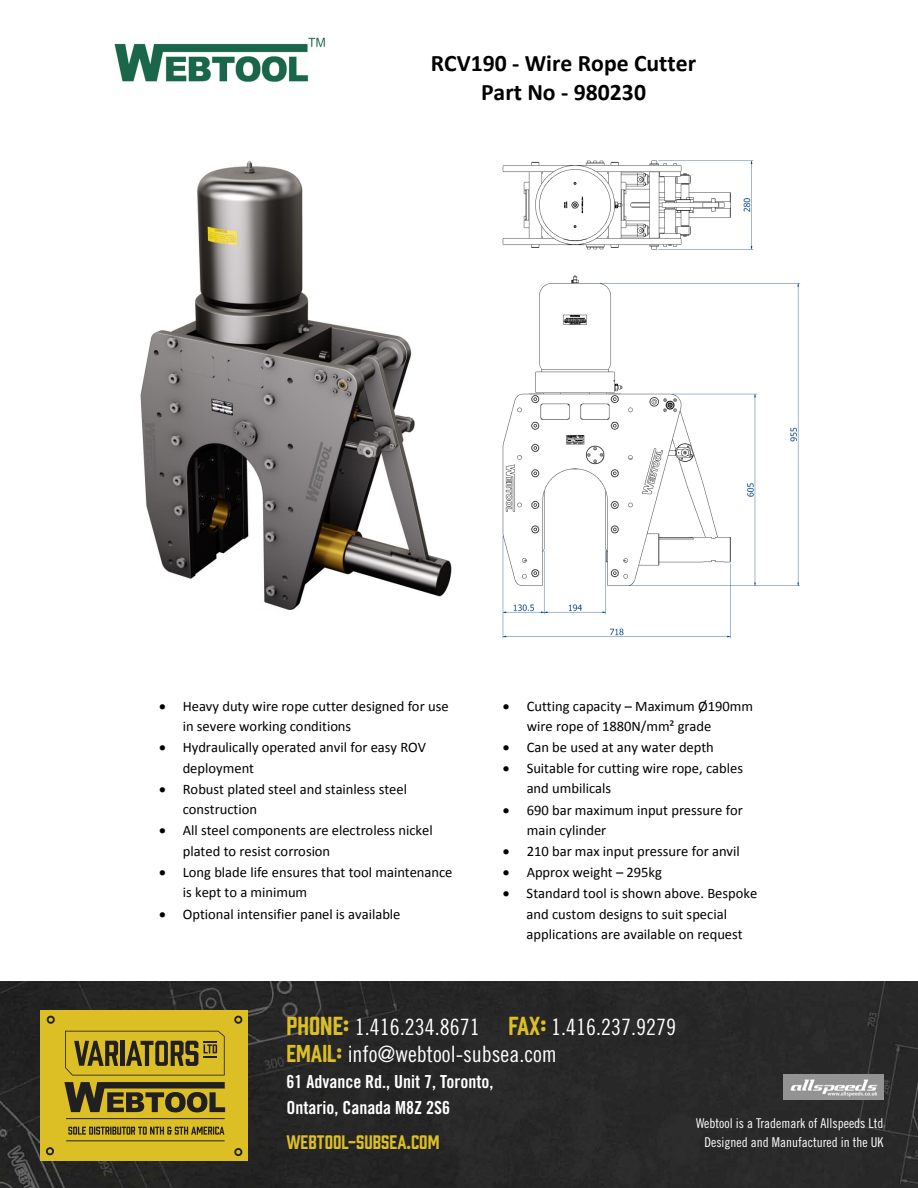
<style>
.page{position:relative;width:918px;height:1188px;background:#fff}
.page>*{position:absolute;margin:0;border:0;box-sizing:border-box;transform-origin:0 0}
.t1{font:700 23.7px/29px "Calibri";color:#000;text-align:center}
.t2{font:22.5px/27px "Trade Gothic Cond Eighteen";color:#fff}
.t3{font:18px/26.1px "Trade Gothic Bold Cond Twenty";color:#fff}
.t4{font:18px "Prohibition Rough";color:#dcbf25}
.t5{font:14.55px/20.2px "Calibri";color:#000}
.t6{font:13.5px/18.9px "Trade Gothic Cond Eighteen";color:#fff;text-align:center}
.s1{font-family:"Prohibition Rough";font-size:24px;color:#dcbf25}
.s2{font-family:"Prohibition Rough";color:#dcbf25}
</style>
<div class="page">
<img style="left:114px;top:37px;width:211px;height:45px">
<img style="left:140px;top:161px;width:312px;height:449px">
<img style="left:502px;top:160px;width:299px;height:479px">
<div style="left:0;top:981px;width:918px;height:207px;background:#282828"></div>
<img style="left:783px;top:1075px;width:100px;height:25px">
<div style="left:40px;top:1010px;width:208px;height:150px;background:#dcbf25"></div>
<svg style="left:45px;top:1015px;width:198px;height:142px"></svg>
<h1 class="t1" style="left:431px;top:48px;width:267px">RCV190 - Wire Rope Cutter<br>Part No - 980230</h1>
<p class="t5" style="left:183px;top:696px;width:267px;text-indent:-24px">• Heavy duty wire rope cutter designed for use in severe working conditions</p>
<p class="t5" style="left:183px;top:738px;width:245px;text-indent:-24px">• Hydraulically operated anvil for easy ROV deployment</p>
<p class="t5" style="left:183px;top:779px;width:226px;text-indent:-24px">• Robust plated steel and stainless steel construction</p>
<p class="t5" style="left:183px;top:820px;width:252px;text-indent:-24px">• All steel components are electroless nickel plated to resist corrosion</p>
<p class="t5" style="left:183px;top:862px;width:271px;text-indent:-24px">• Long blade life ensures that tool maintenance is kept to a minimum</p>
<p class="t5" style="left:159px;top:904px;width:243px">• Optional intensifier panel is available</p>
<p class="t5" style="left:527px;top:696px;width:228px;text-indent:-24px">• Cutting capacity – Maximum Ø190mm wire rope of 1880N/mm² grade</p>
<p class="t5" style="left:503px;top:737px;width:212px">• Can be used at any water depth</p>
<p class="t5" style="left:527px;top:758px;width:218px;text-indent:-24px">• Suitable for cutting wire rope, cables and umbilicals</p>
<p class="t5" style="left:527px;top:800px;width:218px;text-indent:-24px">• 690 bar maximum input pressure for main cylinder</p>
<p class="t5" style="left:503px;top:841px;width:239px">• 210 bar max input pressure for anvil</p>
<p class="t5" style="left:503px;top:862px;width:161px">• Approx weight – 295kg</p>
<p class="t5" style="left:527px;top:883px;width:232px;text-indent:-24px">• Standard tool is shown above. Bespoke and custom designs to suit special applications are available on request</p>
<h2 class="t2" style="left:286px;top:1013px;width:391px"><span class="s1">PHONE:</span> 1.416.234.8671 <span class="s1">FAX:</span> 1.416.237.9279<br><span class="s2">EMAIL:</span> info@webtool-subsea.com</h2>
<p class="t3" style="left:286px;top:1068px;width:209px">61 Advance Rd., Unit 7, Toronto,<br>Ontario, Canada M8Z 2S6</p>
<p class="t4" style="left:286px;top:1130px;width:155px">WEBTOOL-SUBSEA.COM</p>
<p class="t6" style="left:696px;top:1113px;width:189px">Webtool is a Trademark of Allspeeds Ltd<br>Designed and Manufactured in the UK</p>
</div>
